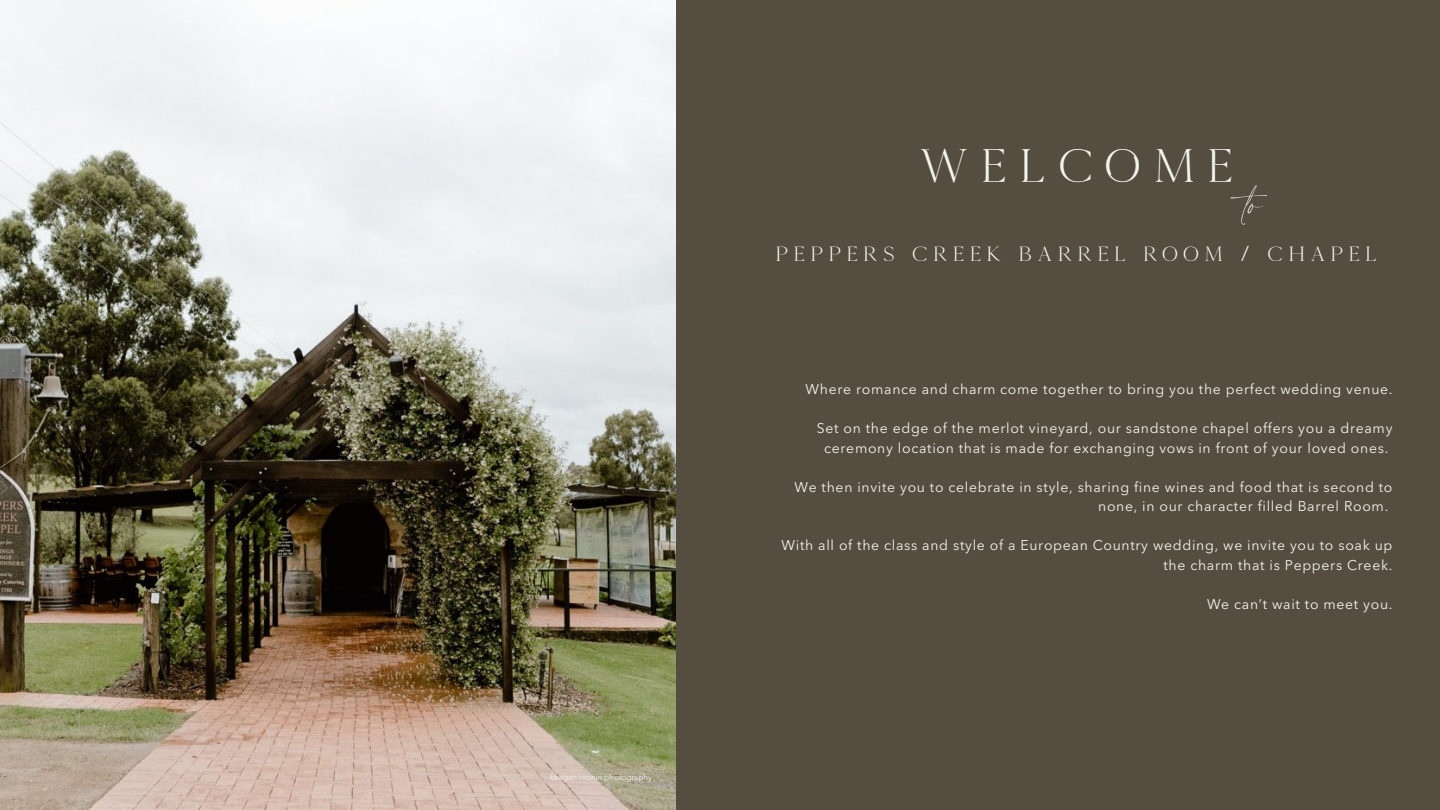
<style>
.page{position:relative;width:1440px;height:810px;background:#554d3f}
.page>*{position:absolute;margin:0;border:0;box-sizing:border-box;transform-origin:0 0}
.t1{font:74px "Crimson Foam";color:#f3f4ed}
.t2{font:48px "Kinfolk";letter-spacing:.2em;color:#f3f4ed}
.t3{font:21px "Kinfolk";letter-spacing:.2em;color:#f3f4ed}
.t4{font:14px/19.5px "Avenir Next LT Pro";letter-spacing:.05em;color:#f3f4ed;text-align:center}
.t5{font:8px "Avenir Next LT Pro";color:#f3f4ed}
</style>
<div class="page">
<img style="left:0;top:0;width:675px;height:810px">
<p class="t5" style="left:550px;top:774px;width:104px">keegan cronin photography</p>
<p class="t2" style="left:918px;top:137px;width:319px">WELCOME</p>
<h1 class="t1" style="left:1244px;top:172px;width:19px">to</h1>
<p class="t3" style="left:775px;top:241px;width:604px">PEPPERS CREEK BARREL ROOM / CHAPEL</p>
<p class="t4" style="left:806px;top:381px;width:588px">Where romance and charm come together to bring you the perfect wedding venue.</p>
<p class="t4" style="left:817px;top:420px;width:577px">Set on the edge of the merlot vineyard, our sandstone chapel offers you a dreamy ceremony location that is made for exchanging vows in front of your loved ones.</p>
<p class="t4" style="left:1098px;top:478px;width:296px;text-align:left;text-indent:-304px">We then invite you to celebrate in style, sharing fine wines and food that is second to none, in our character filled Barrel Room.</p>
<p class="t4" style="left:782px;top:537px;width:613px;text-align:right">With all of the class and style of a European Country wedding, we invite you to soak up the charm that is Peppers Creek.</p>
<p class="t4" style="left:1207px;top:595px;width:187px">We can’t wait to meet you.</p>
</div>
